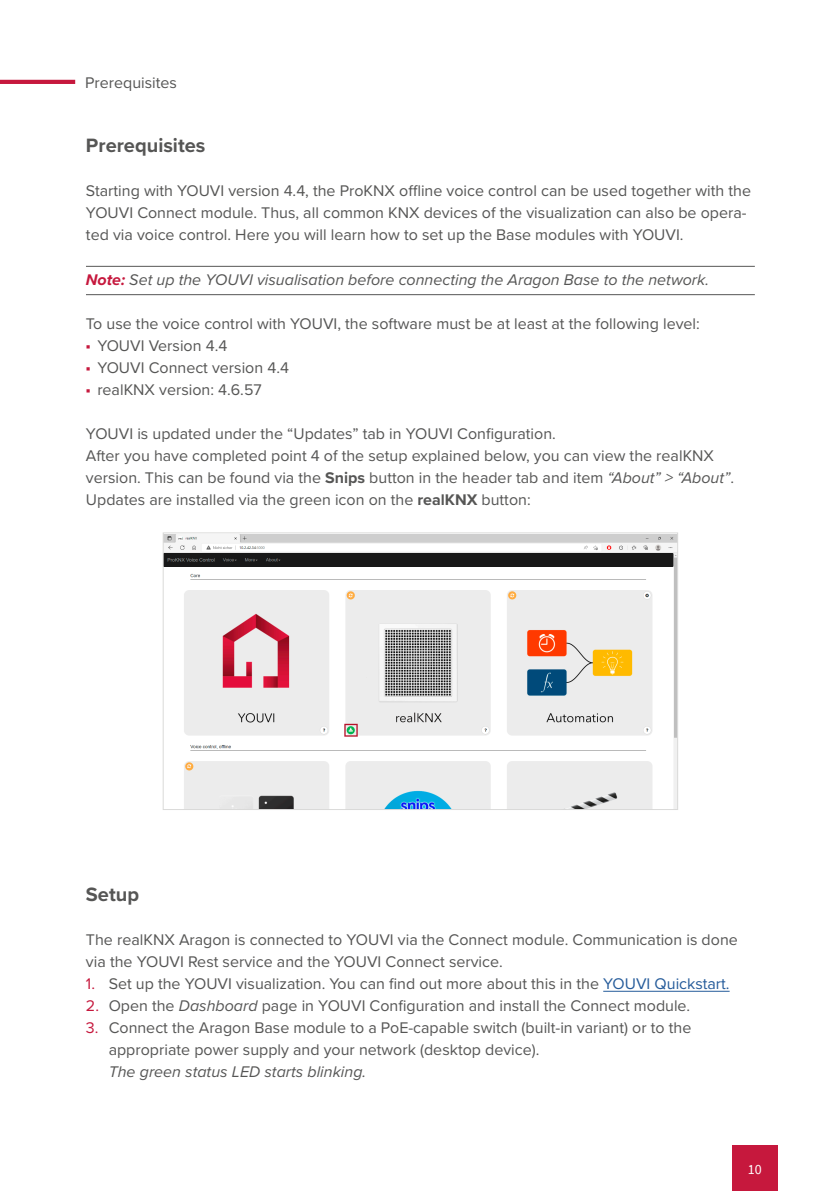
<style>
.page{position:relative;width:840px;height:1191px;background:#fff}
.page>*{position:absolute;margin:0;border:0;box-sizing:border-box;transform-origin:0 0}
.Überschrift_Ebene_1{font:700 20px "Proxima Nova";color:#565655}
.Fließtext_8pt__80__S{font:16px/22px "Proxima Nova";color:#565655}
.Note{font:italic 16px "Proxima Nova";color:#565655}
.Stichpunkte_1_Ebene{font:italic 16px "Proxima Nova";color:#565655}
.t1{font:14px "Source Sans Pro";color:#fff}
.s1{font-weight:700;color:#c6183d}
.s2{font-family:"Source Sans Pro";color:#c6183d}
.s3{font-weight:700}
.s4{font-style:italic}
.s5{color:#c6183d}
.s6{color:#255b9a}
</style>
<div class="page">
<hr style="left:0;top:80px;width:75px;height:4px;background:#c6183d">
<div style="left:731px;top:1145px;width:46px;height:46px;background:#c6183d"></div>
<hr style="left:86px;top:266px;width:668px;height:1px;background:#565655">
<hr style="left:86px;top:294px;width:668px;height:1px;background:#565655">
<hr style="left:603px;top:990px;width:126px;height:1px;background:#255b9a">
<img style="left:164px;top:534px;width:511px;height:274px">
<div style="left:162px;top:532px;width:515px;height:278px;border:1px solid #dadad9"></div>
<p class="Fließtext_8pt__80__S" style="left:85px;top:70px;width:93px">Prerequisites</p>
<p class="Überschrift_Ebene_1" style="left:86px;top:131px;width:121px">Prerequisites</p>
<p class="Fließtext_8pt__80__S" style="left:86px;top:179px;width:666px">Starting with YOUVI version 4.4, the ProKNX offline voice control can be used together with the<br>YOUVI Connect module. Thus, all common KNX devices of the visualization can also be opera&shy;ted via voice control. Here you will learn how to set up the Base modules with YOUVI.</p>
<p class="Note" style="left:86px;top:267px;width:624px"><span class="s1">Note:</span> Set up the YOUVI visualisation before connecting the Aragon Base to the network.</p>
<p class="Fließtext_8pt__80__S" style="left:86px;top:311px;width:615px">To use the voice control with YOUVI, the software must be at least at the following level:</p>
<p class="Fließtext_8pt__80__S" style="left:86px;top:333px;width:143px"><span class="s2">■</span> YOUVI Version 4.4</p>
<p class="Fließtext_8pt__80__S" style="left:86px;top:355px;width:204px"><span class="s2">■</span> YOUVI Connect version 4.4</p>
<p class="Fließtext_8pt__80__S" style="left:86px;top:377px;width:177px"><span class="s2">■</span> realKNX version: 4.6.57</p>
<p class="Fließtext_8pt__80__S" style="left:86px;top:421px;width:471px">YOUVI is updated under the “Updates” tab in YOUVI Configuration.</p>
<p class="Fließtext_8pt__80__S" style="left:86px;top:443px;width:649px">After you have completed point 4 of the setup explained below, you can view the realKNX version. This can be found via the <span class="s3">Snips</span> button in the header tab and item <span class="s4">“About” &gt; “About”</span>.<br>Updates are installed via the green icon on the <span class="s3">realKNX</span> button:</p>
<p class="Überschrift_Ebene_1" style="left:86px;top:879px;width:55px">Setup</p>
<p class="Fließtext_8pt__80__S" style="left:86px;top:927px;width:653px">The realKNX Aragon is connected to YOUVI via the Connect module. Communication is done via the YOUVI Rest service and the YOUVI Connect service.</p>
<p class="Fließtext_8pt__80__S" style="left:86px;top:971px;width:644px"><span class="s5">1.</span> Set up the YOUVI visualization. You can find out more about this in the <span class="s6">YOUVI Quickstart.</span></p>
<p class="Fließtext_8pt__80__S" style="left:86px;top:993px;width:605px"><span class="s5">2.</span> Open the <span class="s4">Dashboard</span> page in YOUVI Configuration and install the Connect module.</p>
<p class="Fließtext_8pt__80__S" style="left:109px;top:1015px;width:584px;text-indent:-23px"><span class="s5">3.</span> Connect the Aragon Base module to a PoE-capable switch (built-in variant) or to the appropriate power supply and your network (desktop device).</p>
<p class="Stichpunkte_1_Ebene" style="left:109px;top:1059px;width:259px">The green status LED starts blinking.</p>
<p class="t1" style="left:747px;top:1160px;width:15px">10</p>
</div>
